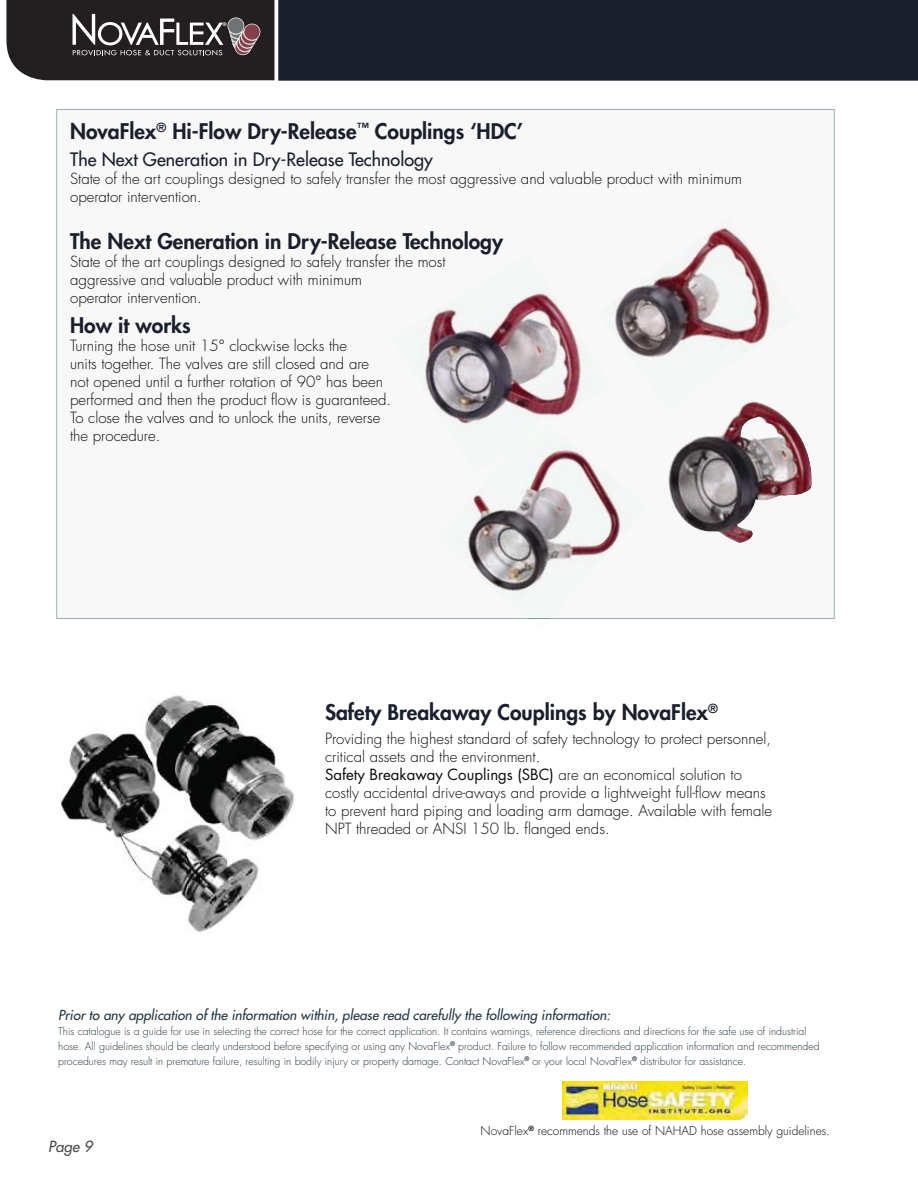
<style>
.page{position:relative;width:918px;height:1188px;background:#fff}
.page>*{position:absolute;margin:0;border:0;box-sizing:border-box;transform-origin:0 0}
.t1{font:800 21px "Futura Std";color:#191f2c}
.t2{font:500 18px "Futura Std";color:#191f2c}
.t3{font:300 15px/18px "Futura Std";color:#09080d}
.t4{font:italic 500 15px "Futura Std";color:#4a4a4c}
.t5{font:italic 500 13.5px "Futura Std";color:#233542}
.t6{font:300 12px "Futura Std";color:#09080d}
.t7{font:300 10.5px/15px "Futura Std";color:#233542}
.t8{font:800 4.8px "Futura Std";color:#fff}
.s1{font-weight:400}
</style>
<div class="page">
<div style="left:278px;top:0;width:640px;height:81px;background:#191f2c"></div>
<svg style="left:6px;top:0;width:269px;height:81px;background:#3c3839"></svg>
<svg style="left:57px;top:109px;width:777px;height:510px"></svg>
<img style="left:61px;top:695px;width:233px;height:237px">
<img style="left:667px;top:401px;width:145px;height:142px">
<img style="left:598px;top:217px;width:202px;height:193px">
<img style="left:391px;top:253px;width:221px;height:220px">
<img style="left:436px;top:425px;width:211px;height:193px">
<svg style="left:527px;top:618px;width:24px;height:1px"></svg>
<img style="left:516px;top:417px;width:35px;height:30px">
<img style="left:563px;top:1082px;width:185px;height:37px">
<p class="t8" style="left:223px;top:22px;width:5px">®</p>
<h1 class="t1" style="left:70px;top:122px;width:454px">NovaFlex<sup>®</sup> Hi-Flow Dry-Release<sup>™</sup> Couplings ‘HDC’</h1>
<p class="t2" style="left:70px;top:151px;width:364px">The Next Generation in Dry-Release Technology</p>
<p class="t3" style="left:70px;top:171px;width:673px">State of the art couplings designed to safely transfer the most aggressive and valuable product with minimum operator intervention.</p>
<h1 class="t1" style="left:70px;top:232px;width:434px">The Next Generation in Dry-Release Technology</h1>
<p class="t3" style="left:70px;top:254px;width:377px">State of the art couplings designed to safely transfer the most aggressive and valuable product with minimum<br>operator intervention.</p>
<h1 class="t1" style="left:70px;top:316px;width:122px">How it works</h1>
<p class="t3" style="left:70px;top:338px;width:322px">Turning the hose unit 15° clockwise locks the<br>units together. The valves are still closed and are not opened until a further rotation of 90° has been performed and then the product flow is guaranteed.<br>To close the valves and to unlock the units, reverse the procedure.</p>
<h1 class="t1" style="left:325px;top:702px;width:394px">Safety Breakaway Couplings by NovaFlex<sup>®</sup></h1>
<p class="t3" style="left:325px;top:731px;width:449px">Providing the highest standard of safety technology to protect personnel, critical assets and the environment.<br><span class="s1">Safety Breakaway Couplings (SBC)</span> are an economical solution to costly accidental drive-aways and provide a lightweight full-flow means to prevent hard piping and loading arm damage. Available with female NPT threaded or ANSI 150 lb. flanged ends.</p>
<p class="t5" style="left:58px;top:1008px;width:554px">Prior to any application of the information within, please read carefully the following information:</p>
<p class="t7" style="left:58px;top:1024px;width:763px">This catalogue is a guide for use in selecting the correct hose for the correct application. It contains warnings, reference directions and directions for the safe use of industrial hose. All guidelines should be clearly understood before specifying or using any NovaFlex<sup>®</sup> product. Failure to follow recommended application information and recommended procedures may result in premature failure, resulting in bodily injury or property damage. Contact NovaFlex<sup>®</sup> or your local NovaFlex<sup>®</sup> distributor for assistance.</p>
<p class="t4" style="left:48px;top:1140px;width:46px">Page 9</p>
<p class="t6" style="left:481px;top:1125px;width:351px">NovaFlex<sup>®</sup> recommends the use of NAHAD hose assembly guidelines.</p>
</div>
